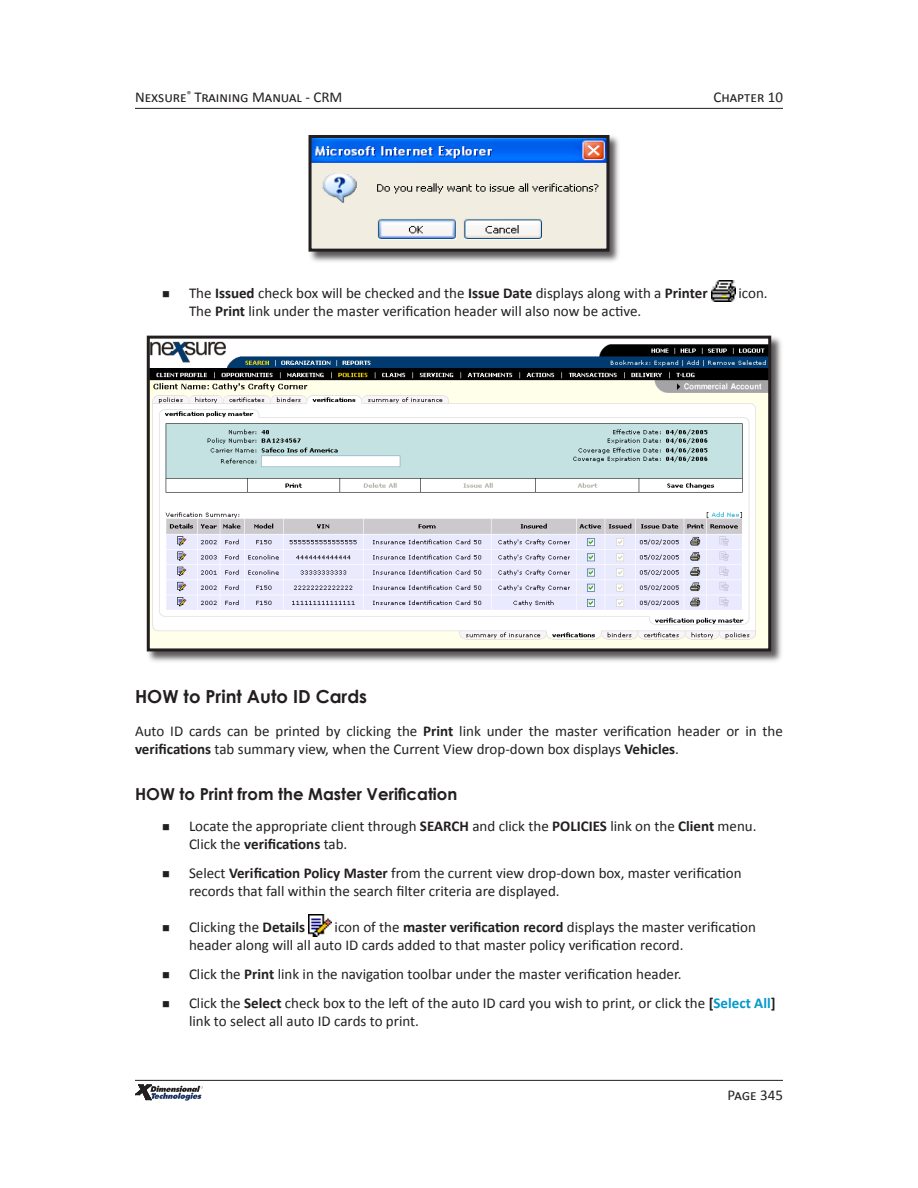
<style>
.page{position:relative;width:918px;height:1188px;background:#fff}
.page>*{position:absolute;margin:0;border:0;box-sizing:border-box;transform-origin:0 0}
.Heading_3{font:700 18px "Century Gothic";color:#231f20}
.Heading_4{font:700 16.5px "Century Gothic";color:#231f20}
.Bulleted_Text{font:15px/18px "Calibri";color:#231f20}
.t1{font:10.5px "Wingdings";color:#231f20}
.s1{font-weight:700}
.s2{font-weight:700;color:#09c}
</style>
<div class="page">
<svg style="left:135px;top:1085px;width:68px;height:16px"></svg>
<hr style="left:135px;top:1080px;width:648px;height:1px;background:#231f20">
<hr style="left:135px;top:108px;width:648px;height:1px;background:#231f20">
<div style="left:307px;top:134px;width:315px;height:130px;background:#231f20;opacity:.75"></div>
<img style="left:313px;top:139px;width:292px;height:109px">
<div style="left:309px;top:135px;width:300px;height:117px;border:3px solid #231f20"></div>
<img style="left:711px;top:280px;width:24px;height:21px">
<div style="left:145px;top:334px;width:639px;height:330px;background:#231f20;opacity:.75"></div>
<img style="left:151px;top:340px;width:616px;height:307px">
<div style="left:147px;top:336px;width:624px;height:315px;border:3px solid #231f20"></div>
<img style="left:309px;top:914px;width:22px;height:23px">
<p class="Bulleted_Text" style="left:135px;top:87px;width:209px">Nexsure<sup>®</sup> Training Manual - CRM</p>
<p class="Bulleted_Text" style="left:713px;top:87px;width:71px">Chapter 10</p>
<p class="t1" style="left:162px;top:289px;width:9px">■</p>
<p class="Bulleted_Text" style="left:189px;top:284px;width:520px">The <span class="s1">Issued</span> check box will be checked and the <span class="s1">Issue Date</span> displays along with a <span class="s1">Printer</span></p>
<p class="Bulleted_Text" style="left:739px;top:284px;width:31px">icon.</p>
<p class="Bulleted_Text" style="left:189px;top:302px;width:454px">The <span class="s1">Print</span> link under the master verification header will also now be active.</p>
<p class="Heading_3" style="left:135px;top:682px;width:234px">HOW to Print Auto ID Cards</p>
<p class="Bulleted_Text" style="left:135px;top:722px;width:649px">Auto ID cards can be printed by clicking the <span class="s1">Print</span> link under the master verification header or in the <span class="s1">verifications</span> tab summary view, when the Current View drop-down box displays <span class="s1">Vehicles</span>.</p>
<p class="Heading_4" style="left:135px;top:781px;width:324px">HOW to Print from the Master Verification</p>
<p class="Bulleted_Text" style="left:189px;top:817px;width:569px">Locate the appropriate client through <span class="s1">SEARCH</span> and click the <span class="s1">POLICIES</span> link on the <span class="s1">Client</span> menu.<br>Click the <span class="s1">verifications</span> tab.</p>
<p class="Bulleted_Text" style="left:189px;top:863px;width:554px">Select <span class="s1">Verification Policy Master</span> from the current view drop-down box, master verification records that fall within the search filter criteria are displayed.</p>
<p class="Bulleted_Text" style="left:189px;top:918px;width:118px">Clicking the <span class="s1">Details</span></p>
<p class="t1" style="left:162px;top:822px;width:9px">■</p>
<p class="t1" style="left:162px;top:869px;width:9px">■</p>
<p class="Bulleted_Text" style="left:189px;top:918px;width:568px;text-indent:146px">icon of the <span class="s1">master verification record</span> displays the master verification header along will all auto ID cards added to that master policy verification record.</p>
<p class="Bulleted_Text" style="left:189px;top:965px;width:494px">Click the <span class="s1">Print</span> link in the navigation toolbar under the master verification header.</p>
<p class="Bulleted_Text" style="left:189px;top:993px;width:588px">Click the <span class="s1">Select</span> check box to the left of the auto ID card you wish to print, or click the <span class="s1">[</span><span class="s2">Select All</span><span class="s1">] </span>link to select all auto ID cards to print.</p>
<p class="t1" style="left:162px;top:923px;width:9px">■</p>
<p class="t1" style="left:162px;top:970px;width:9px">■</p>
<p class="t1" style="left:162px;top:999px;width:9px">■</p>
<p class="Bulleted_Text" style="left:728px;top:1085px;width:57px">Page 345</p>
</div>
